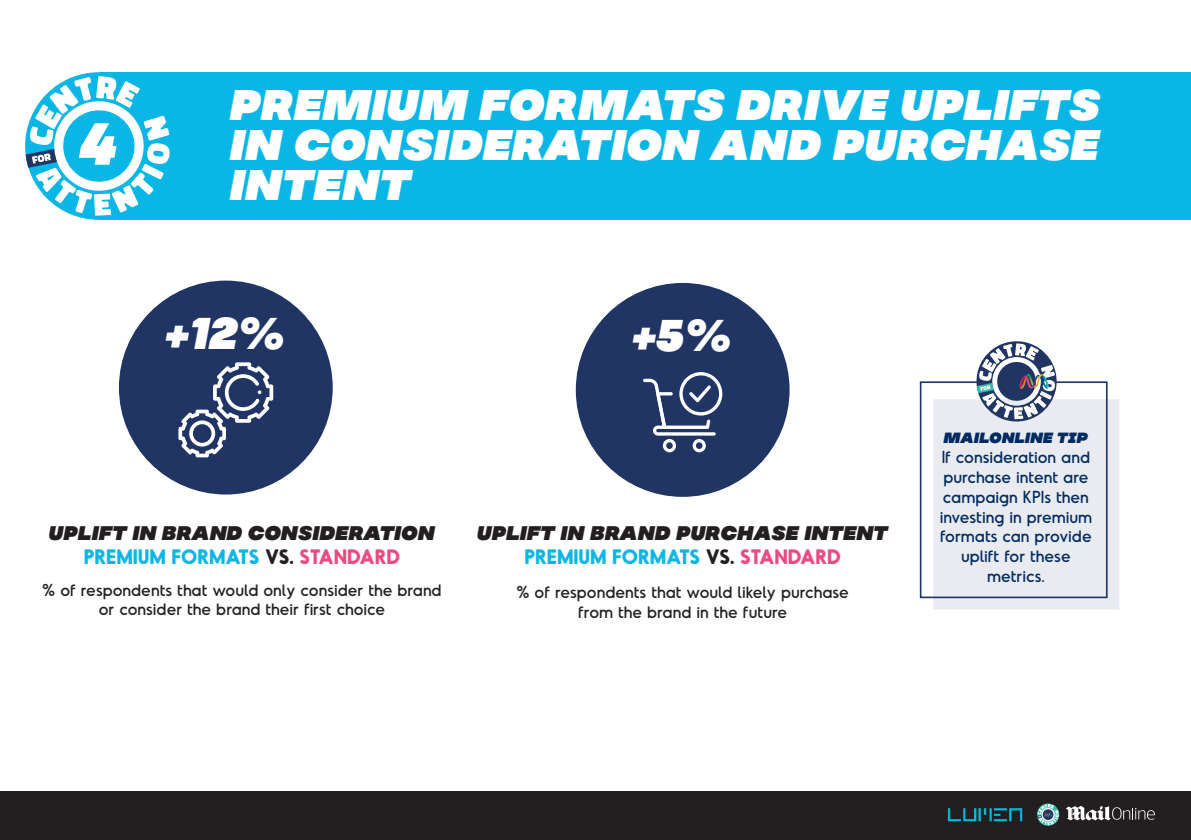
<style>
.page{position:relative;width:1191px;height:840px;background:#fff}
.page>*{position:absolute;margin:0;border:0;box-sizing:border-box;transform-origin:0 0}
.t1{font:italic 59.2px "MADE Soulmaze";color:#fff}
.t2{font:italic 44.4px "MADE Soulmaze";color:#fff}
.t3{font:italic 42.8px/39.4px "MADE Soulmaze";color:#fff;text-align:justify}
.t4{font:italic 19.8px "MADE Soulmaze";color:#231f20}
.t5{font:700 19.8px "Odudo Soft";color:#0ab6e5}
.t6{font:16.4px "Odudo Soft";color:#231f20}
.t7{font:16.4px/19.8px "Odudo Soft";color:#002b61;text-align:center}
.t8{font:italic 14.8px "MADE Soulmaze";color:#002b61}
.s1{color:#231f20}
.s2{color:#eb4b81}
</style>
<div class="page">
<div style="left:100px;top:72px;width:1091px;height:148px;background:#0ab6e5"></div>
<svg style="left:25px;top:72px;width:145px;height:148px"></svg>
<div style="left:119px;top:280px;width:214px;height:214px;background:#213565;border-radius:50%"></div>
<div style="left:576px;top:283px;width:213px;height:213px;background:#213565;border-radius:50%"></div>
<svg style="left:178px;top:362px;width:95px;height:95px"></svg>
<svg style="left:643px;top:372px;width:79px;height:80px"></svg>
<svg style="left:919px;top:381px;width:14px;height:217px"></svg>
<svg style="left:933px;top:341px;width:186px;height:268px"></svg>
<div style="left:0;top:791px;width:1191px;height:48px;background:#231f20"></div>
<svg style="left:1066px;top:806px;width:88px;height:13px"></svg>
<svg style="left:1037px;top:803px;width:22px;height:22px"></svg>
<img style="left:947px;top:808px;width:76px;height:14px">
<p class="t1" style="left:81px;top:104px;width:39px">4</p>
<p class="t3" style="left:230px;top:86px;width:872px">PREMIUM FORMATS DRIVE UPLIFTS IN CONSIDERATION AND PURCHASE INTENT</p>
<p class="t2" style="left:166px;top:303px;width:122px">+12%</p>
<p class="t2" style="left:633px;top:305px;width:101px">+5%</p>
<p class="t4" style="left:49px;top:519px;width:388px">UPLIFT IN BRAND CONSIDERATION</p>
<p class="t5" style="left:84px;top:543px;width:318px">PREMIUM FORMATS <span class="s1">VS.</span> <span class="s2">STANDARD</span></p>
<p class="t6" style="left:42px;top:579px;width:401px">% of respondents that would only consider the brand</p>
<p class="t6" style="left:99px;top:598px;width:288px">or consider the brand their first choice</p>
<p class="t4" style="left:477px;top:519px;width:413px">UPLIFT IN BRAND PURCHASE INTENT</p>
<p class="t5" style="left:524px;top:543px;width:318px">PREMIUM FORMATS <span class="s1">VS.</span> <span class="s2">STANDARD</span></p>
<p class="t6" style="left:516px;top:581px;width:334px">% of respondents that would likely purchase</p>
<p class="t6" style="left:578px;top:601px;width:210px">from the brand in the future</p>
<p class="t8" style="left:943px;top:428px;width:146px">MAILONLINE Tip</p>
<p class="t7" style="left:939px;top:447px;width:154px">If consideration and purchase intent are campaign KPIs then investing in premium formats can provide uplift for these metrics.</p>
</div>
